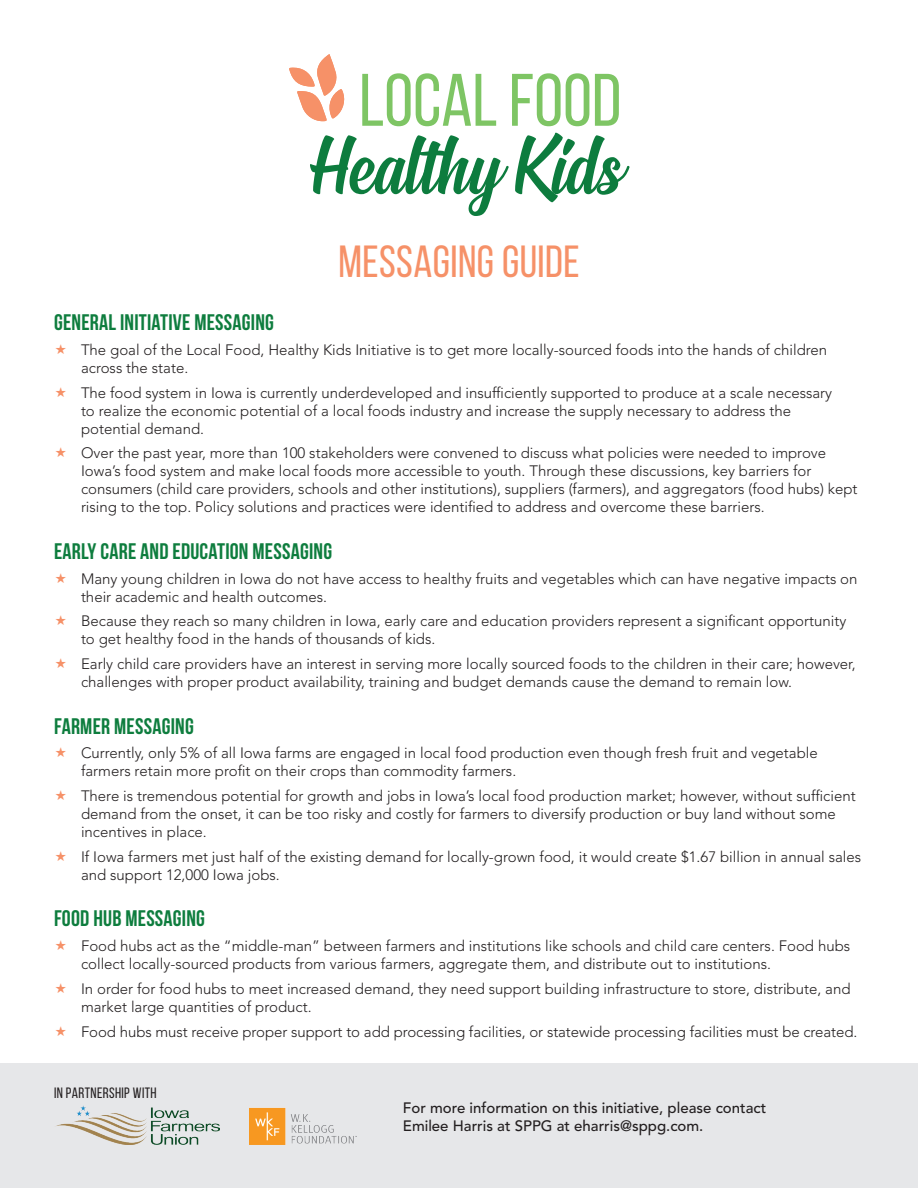
<style>
.page{position:relative;width:918px;height:1188px;background:#fff}
.page>*{position:absolute;margin:0;border:0;box-sizing:border-box;transform-origin:0 0}
.t1{font:45px "Bebas Neue";letter-spacing:.01em;color:#f69168}
.t2{font:700 22.5px "Bebas Neue";letter-spacing:.01em;color:#0e7d3e}
.t3{font:300 15px/18px "Avenir LT Std";color:#231f20}
.t4{font:500 15px/18px "Avenir LT Std";color:#231f20}
.t5{font:15px "Bebas Neue";letter-spacing:.025em;color:#231f20}
</style>
<div class="page">
<svg style="left:362px;top:73px;width:134px;height:53px"></svg>
<svg style="left:512px;top:73px;width:77px;height:53px"></svg>
<svg style="left:595px;top:74px;width:24px;height:52px"></svg>
<svg style="left:310px;top:135px;width:199px;height:81px"></svg>
<svg style="left:515px;top:133px;width:115px;height:70px"></svg>
<svg style="left:289px;top:54px;width:56px;height:67px"></svg>
<div style="left:0;top:1064px;width:918px;height:124px;background:#e6e7e9"></div>
<img style="left:56px;top:1105px;width:164px;height:39px">
<img style="left:249px;top:1107px;width:108px;height:38px">
<h1 class="t1" style="left:338px;top:237px;width:243px">MESSAGING GUIDE</h1>
<h2 class="t2" style="left:54px;top:310px;width:222px">GENERAL INITIATIVE MESSAGING</h2>
<p class="t3" style="left:81px;top:341px;width:748px">The goal of the Local Food, Healthy Kids Initiative is to get more locally-sourced foods into the hands of children across the state.</p>
<p class="t3" style="left:81px;top:383px;width:753px">The food system in Iowa is currently underdeveloped and insufficiently supported to produce at a scale necessary to realize the economic potential of a local foods industry and increase the supply necessary to address the potential demand.</p>
<p class="t3" style="left:81px;top:444px;width:778px">Over the past year, more than 100 stakeholders were convened to discuss what policies were needed to improve Iowa’s food system and make local foods more accessible to youth. Through these discussions, key barriers for consumers (child care providers, schools and other institutions), suppliers (farmers), and aggregators (food hubs) kept rising to the top. Policy solutions and practices were identified to address and overcome these barriers.</p>
<h2 class="t2" style="left:54px;top:539px;width:280px">EARLY CARE AND EDUCATION MESSAGING</h2>
<p class="t3" style="left:81px;top:569px;width:778px">Many young children in Iowa do not have access to healthy fruits and vegetables which can have negative impacts on their academic and health outcomes.</p>
<p class="t3" style="left:81px;top:612px;width:767px">Because they reach so many children in Iowa, early care and education providers represent a significant opportunity to get healthy food in the hands of thousands of kids.</p>
<p class="t3" style="left:81px;top:655px;width:776px">Early child care providers have an interest in serving more locally sourced foods to the children in their care; however, challenges with proper product availability, training and budget demands cause the demand to remain low.</p>
<h2 class="t2" style="left:54px;top:713px;width:141px">FARMER MESSAGING</h2>
<p class="t3" style="left:81px;top:744px;width:738px">Currently, only 5% of all Iowa farms are engaged in local food production even though fresh fruit and vegetable farmers retain more profit on their crops than commodity farmers.</p>
<p class="t3" style="left:81px;top:787px;width:776px">There is tremendous potential for growth and jobs in Iowa’s local food production market; however, without sufficient demand from the onset, it can be too risky and costly for farmers to diversify production or buy land without some incentives in place.</p>
<p class="t3" style="left:81px;top:848px;width:782px">If Iowa farmers met just half of the existing demand for locally-grown food, it would create $1.67 billion in annual sales and support 12,000 Iowa jobs.</p>
<h2 class="t2" style="left:54px;top:906px;width:153px">FOOD HUB MESSAGING</h2>
<p class="t3" style="left:81px;top:937px;width:771px">Food hubs act as the “middle-man” between farmers and institutions like schools and child care centers. Food hubs collect locally-sourced products from various farmers, aggregate them, and distribute out to institutions.</p>
<p class="t3" style="left:81px;top:980px;width:771px">In order for food hubs to meet increased demand, they need support building infrastructure to store, distribute, and market large quantities of product.</p>
<p class="t3" style="left:81px;top:1022px;width:778px">Food hubs must receive proper support to add processing facilities, or statewide processing facilities must be created.</p>
<p class="t5" style="left:54px;top:1085px;width:104px">IN PARTNERSHIP WITH</p>
<p class="t4" style="left:403px;top:1099px;width:365px">For more information on this initiative, please contact<br>Emilee Harris at SPPG at eharris@sppg.com.</p>
</div>
